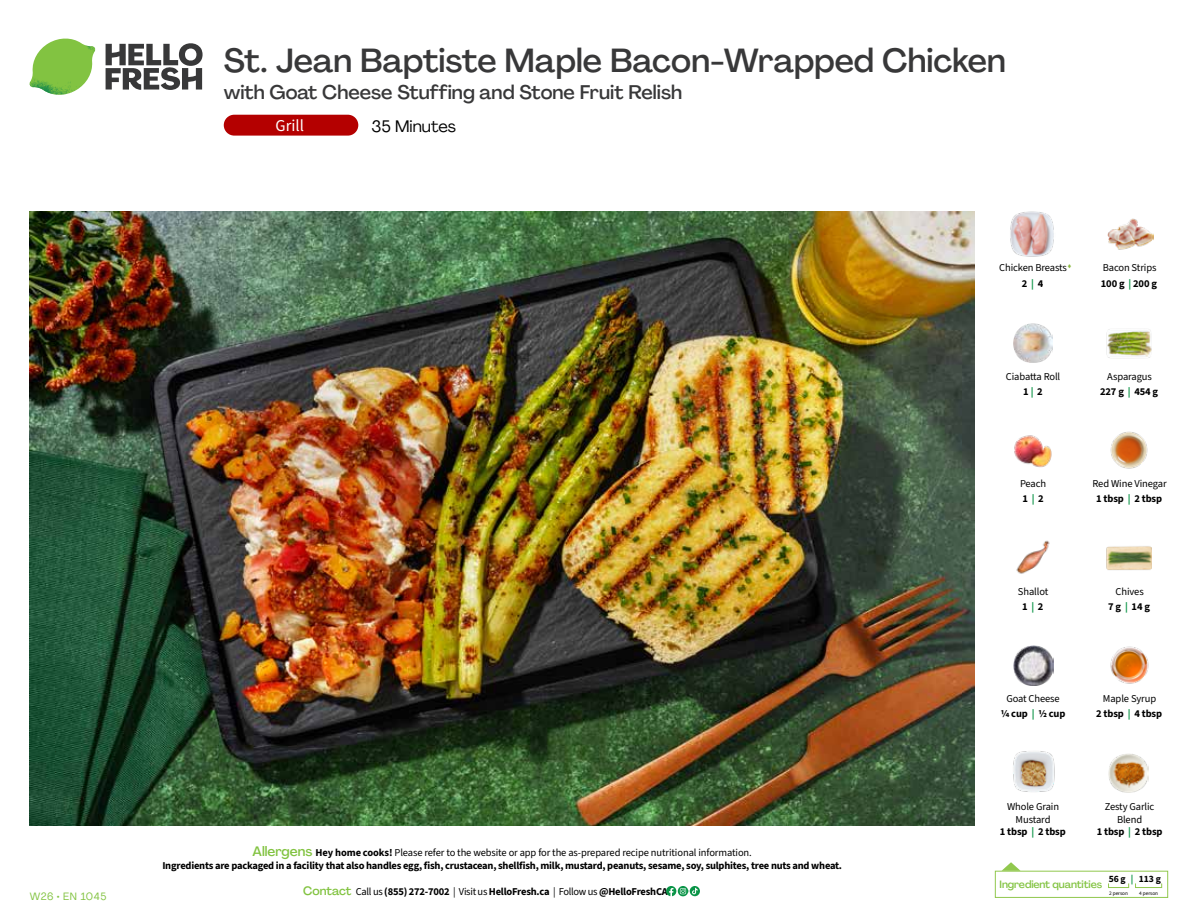
<style>
.page{position:relative;width:1188px;height:918px;background:#fff}
.page>*{position:absolute;margin:0;border:0;box-sizing:border-box;transform-origin:0 0}
.t1{font:500 33px "Agrandir";color:#383839}
.t2{font:500 19.5px "Agrandir";color:#383839}
.t3{font:16.5px "Agrandir";color:#000}
.t4{font:16.5px "Source Sans 3";color:#fff}
.t5{font:700 10.5px/13.5px "Source Sans 3";letter-spacing:-.02em;color:#000;text-align:center}
.t6{font:10.5px/14.9px "Source Sans 3";letter-spacing:-.01em;color:#000;text-align:center}
.t7{font:500 10.5px "Agrandir";letter-spacing:-.01em;color:#82c341}
.t8{font:10.5px "Agrandir";letter-spacing:.05em;color:#82c341}
.t9{font:700 9.6px "Source Sans 3";color:#000}
.t10{font:5.25px "Source Sans 3";letter-spacing:-.01em;color:#000}
.s1{color:#8cba42}
.s2{font-weight:700}
.s3{font-weight:700;color:#0b9446}
.s4{font-weight:400}
.s5{color:#0b9446}
.s6{font-family:"Agrandir";font-weight:500;font-size:13.5px;color:#82c341}
.s7{font-family:"Agrandir";font-weight:500;font-size:12px;color:#82c341}
</style>
<div class="page">
<svg style="left:106px;top:43px;width:97px;height:47px"></svg>
<svg style="left:34px;top:39px;width:59px;height:38px"></svg>
<img style="left:65px;top:39px;width:30px;height:25px">
<img style="left:33px;top:60px;width:56px;height:10px">
<img style="left:29px;top:64px;width:58px;height:31px">
<img style="left:64px;top:70px;width:25px;height:24px">
<img style="left:30px;top:211px;width:945px;height:615px">
<svg style="left:690px;top:886px;width:10px;height:10px"></svg>
<svg style="left:666px;top:886px;width:32px;height:10px"></svg>
<svg style="left:1002px;top:862px;width:19px;height:9px"></svg>
<div style="left:995px;top:871px;width:173px;height:27px;border:1px solid #91c84e"></div>
<div style="left:1108px;top:883px;width:21px;height:5px;border:1px solid #91c84e"></div>
<div style="left:1135px;top:883px;width:27px;height:5px;border:1px solid #91c84e"></div>
<div style="left:224px;top:115px;width:134px;height:21px;background:#b40000;border-radius:10px"></div>
<img style="left:1014px;top:324px;width:39px;height:39px">
<img style="left:1106px;top:329px;width:46px;height:30px">
<img style="left:1014px;top:435px;width:38px;height:33px">
<img style="left:1110px;top:431px;width:38px;height:38px">
<img style="left:1016px;top:540px;width:34px;height:34px">
<img style="left:1106px;top:546px;width:46px;height:24px">
<img style="left:1013px;top:646px;width:40px;height:40px">
<img style="left:1013px;top:751px;width:42px;height:41px">
<img style="left:1109px;top:753px;width:40px;height:40px">
<img style="left:1108px;top:218px;width:45px;height:32px">
<img style="left:1010px;top:212px;width:44px;height:45px">
<img style="left:1110px;top:646px;width:39px;height:38px">
<p class="t8" style="left:30px;top:890px;width:78px">W26 • EN 1045</p>
<h1 class="t1" style="left:224px;top:40px;width:784px">St. Jean Baptiste Maple Bacon-Wrapped Chicken</h1>
<h2 class="t2" style="left:224px;top:80px;width:460px">with Goat Cheese Stuffing and Stone Fruit Relish</h2>
<h3 class="t3" style="left:372px;top:116px;width:86px">35 Minutes</h3>
<h3 class="t4" style="left:276px;top:115px;width:30px">Grill</h3>
<p class="t6" style="left:999px;top:260px;width:74px;line-height:16.4px">Chicken Breasts<span class="s1">▲<br></span><span class="s2">2</span> <span class="s3">|</span> <span class="s2">4</span></p>
<p class="t6" style="left:1101px;top:259px;width:58px;line-height:16.4px;text-align:left">Bacon Strips<br><span class="s2">100 g</span> <span class="s3">|</span> <span class="s2">200 g</span></p>
<p class="t6" style="left:1006px;top:369px;width:56px">Ciabatta Roll<br><span class="s2">1</span> <span class="s3">|</span> <span class="s2">2</span></p>
<p class="t6" style="left:1100px;top:369px;width:60px">Asparagus<br><span class="s2">227 g</span> <span class="s3">|</span> <span class="s2">454 g</span></p>
<p class="t6" style="left:1020px;top:476px;width:28px;text-align:left">Peach<br><span class="s2">1</span> <span class="s3">|</span> <span class="s2">2</span></p>
<p class="t6" style="left:1093px;top:476px;width:76px">Red Wine Vinegar<br><span class="s2">1 tbsp</span> <span class="s3">|</span> <span class="s2">2 tbsp</span></p>
<p class="t6" style="left:1018px;top:584px;width:32px">Shallot<br><span class="s2">1</span> <span class="s3">|</span> <span class="s2">2</span></p>
<p class="t6" style="left:1108px;top:584px;width:43px">Chives<br><span class="s2">7 g</span> <span class="s3">|</span> <span class="s2">14 g</span></p>
<p class="t5" style="left:1001px;top:691px;width:66px;line-height:14.9px"><span class="s4">Goat Cheese<br></span>1/4 cup <span class="s5">|</span> 1/2 cup</p>
<p class="t6" style="left:1096px;top:691px;width:67px">Maple Syrup<br><span class="s2">2 tbsp</span> <span class="s3">|</span> <span class="s2">4 tbsp</span></p>
<p class="t5" style="left:162px;top:845px;width:681px"><span class="s6">Allergens</span> Hey home cooks! <span class="s4">Please refer to the website or app for the as-prepared recipe nutritional information.<br></span>Ingredients are packaged in a facility that also handles egg, fish, crustacean, shellfish, milk, mustard, peanuts, sesame, soy, sulphites, tree nuts and wheat.</p>
<p class="t5" style="left:303px;top:885px;width:366px"><span class="s7">Contact</span> <span class="s4">Call us</span> (855) 272-7002 <span class="s4">| Visit us</span> HelloFresh.ca <span class="s4">| Follow us</span> @HelloFreshCA</p>
<p class="t6" style="left:1007px;top:799px;width:54px;line-height:13.5px">Whole Grain<br>Mustard</p>
<p class="t5" style="left:1000px;top:825px;width:67px">1 tbsp <span class="s5">|</span> 2 tbsp</p>
<p class="t6" style="left:1105px;top:799px;width:51px;line-height:13.5px">Zesty Garlic<br>Blend</p>
<p class="t5" style="left:1097px;top:825px;width:67px">1 tbsp <span class="s5">|</span> 2 tbsp</p>
<p class="t9" style="left:1109px;top:872px;width:54px">56 g <span class="s5">|</span> 113 g</p>
<p class="t10" style="left:1109px;top:890px;width:20px">2 person</p>
<p class="t10" style="left:1139px;top:890px;width:20px">4 person</p>
<p class="t7" style="left:1000px;top:878px;width:104px">Ingredient quantities</p>
</div>
